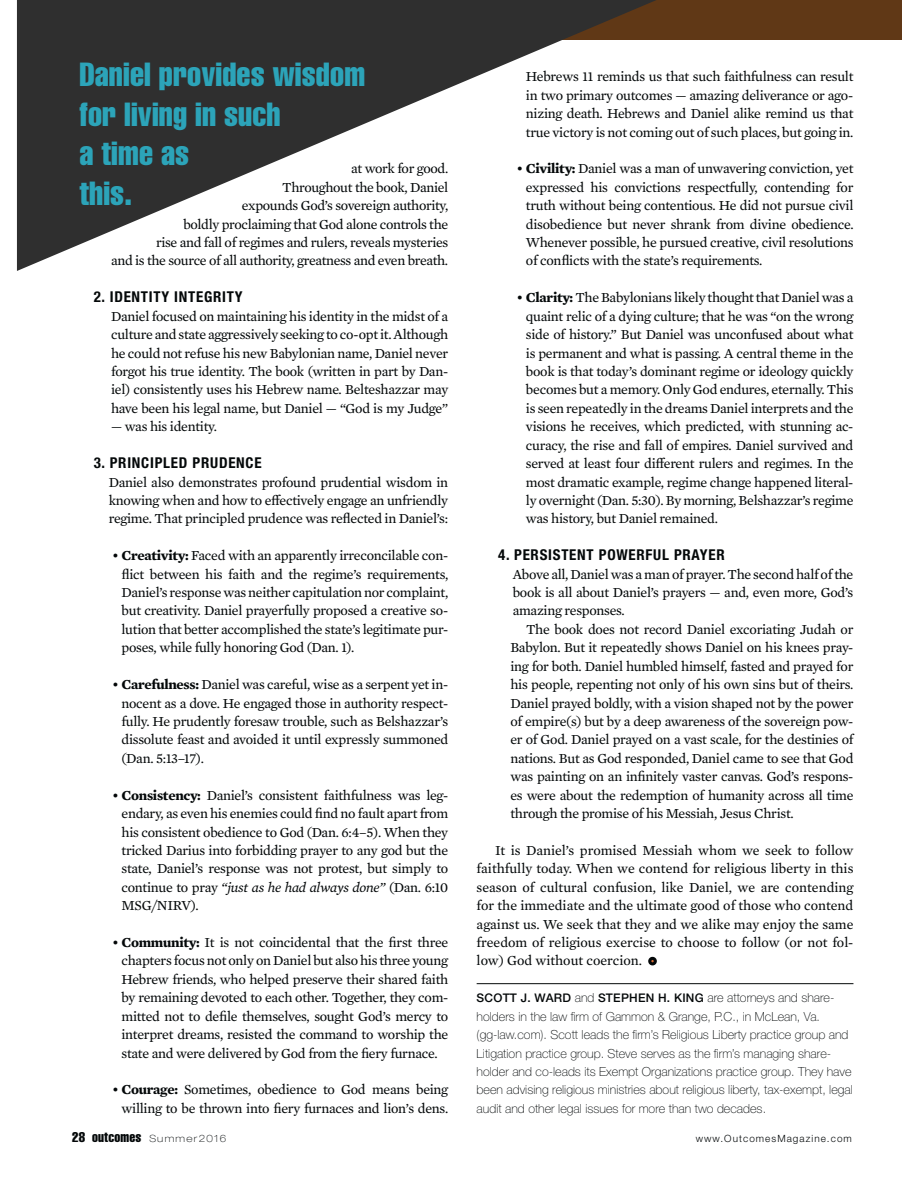
<style>
.page{position:relative;width:918px;height:1188px;background:#fff}
.page>*{position:absolute;margin:0;border:0;box-sizing:border-box;transform-origin:0 0}
.t1{font:extra-condensed 32.85px/39.5px "Helvetica";letter-spacing:.005em;color:#2ca4b9}
.t2{font:700 condensed 15px "Helvetica Neue";letter-spacing:.05em;color:#040809}
.t3{font:14.1px/18.5px "Mercury Text G2";letter-spacing:-.02em;color:#040809;text-align:justify}
.t4{font:extra-condensed 13.8px "Helvetica";letter-spacing:.01em;color:#040809}
.t5{font:100 12.45px/18.5px "Helvetica Neue";color:#040809}
.t6{font:500 11.85px "Helvetica Neue";letter-spacing:.02em;color:#040809}
.t7{font:300 10.05px "Helvetica Neue";letter-spacing:.105em;color:#040809}
.s1{font-weight:700}
.s2{font-style:italic}
.s3{font-weight:100;font-size:12.45px}
.s4{font-family:"Helvetica Neue";font-weight:100;font-stretch:expanded;font-size:10.05px}
</style>
<div class="page">
<div style="left:449px;top:0;width:452px;height:39px;background:#603816"></div>
<hr style="left:477px;top:983px;width:376px;height:1px;background:#040809">
<div style="left:648px;top:957px;width:9px;height:8px;border:3px solid #040809;border-radius:50%"></div>
<svg style="left:17px;top:0;width:640px;height:271px"></svg>
<h1 class="t1" style="left:79px;top:57px;width:287px">Daniel provides wisdom for living in such<br>a time as<br>this.</h1>
<p class="t3" style="left:111px;top:161px;width:339px;text-align:right">at work for good.<br>Throughout the book, Daniel<br>expounds God’s sovereign authority,<br>boldly proclaiming that God alone controls the<br>rise and fall of regimes and rulers, reveals mysteries<br>and is the source of all authority, greatness and even breath.</p>
<p class="t2" style="left:94px;top:292px;width:150px">2. IDENTITY INTEGRITY</p>
<p class="t3" style="left:111px;top:308px;width:339px">Daniel focused on maintaining his identity in the midst of a culture and state aggressively seeking to co-opt it. Although he could not refuse his new Babylonian name, Daniel never forgot his true identity. The book (written in part by Dan&shy;iel) consistently uses his Hebrew name. Belteshazzar may have been his legal name, but Daniel — “God is my Judge”</p>
<p class="t3" style="left:111px;top:418px;width:107px">— was his identity.</p>
<p class="t2" style="left:94px;top:457px;width:169px">3. PRINCIPLED PRUDENCE</p>
<p class="t3" style="left:109px;top:474px;width:341px">Daniel also demonstrates profound prudential wisdom in knowing when and how to effectively engage an unfriendly regime. That principled prudence was reflected in Daniel’s:</p>
<p class="t3" style="left:122px;top:547px;width:328px;text-indent:-9px">• <span class="s1">Creativity:</span> Faced with an apparently irreconcilable con&shy;flict between his faith and the regime’s requirements, Daniel’s response was neither capitulation nor complaint, but creativity. Daniel prayerfully proposed a creative so&shy;lution that better accomplished the state’s legitimate pur&shy;poses, while fully honoring God (Dan. 1).</p>
<p class="t3" style="left:122px;top:676px;width:328px;text-indent:-9px">• <span class="s1">Carefulness:</span> Daniel was careful, wise as a serpent yet in&shy;nocent as a dove. He engaged those in authority respect&shy;fully. He prudently foresaw trouble, such as Belshazzar’s dissolute feast and avoided it until expressly summoned (Dan. 5:13–17).</p>
<p class="t3" style="left:122px;top:787px;width:328px;text-indent:-9px">• <span class="s1">Consistency:</span> Daniel’s consistent faithfulness was leg&shy;endary, as even his enemies could find no fault apart from his consistent obedience to God (Dan. 6:4–5). When they tricked Darius into forbidding prayer to any god but the state, Daniel’s response was not protest, but simply to continue to pray <span class="s2">“just as he had always done”</span> (Dan. 6:10<br>MSG/NIRV).</p>
<p class="t3" style="left:122px;top:934px;width:328px;text-indent:-9px">• <span class="s1">Community:</span> It is not coincidental that the first three chapters focus not only on Daniel but also his three young Hebrew friends, who helped preserve their shared faith by remaining devoted to each other. Together, they com&shy;mitted not to defile themselves, sought God’s mercy to interpret dreams, resisted the command to worship the state and were delivered by God from the fiery furnace.</p>
<p class="t3" style="left:112px;top:1081px;width:338px;text-align:right">• <span class="s1">Courage:</span> Sometimes, obedience to God means being willing to be thrown into fiery furnaces and lion’s dens.</p>
<p class="t3" style="left:526px;top:68px;width:329px">Hebrews 11 reminds us that such faithfulness can result in two primary outcomes — amazing deliverance or ago&shy;nizing death. Hebrews and Daniel alike remind us that true victory is not coming out of such places, but going in.</p>
<p class="t3" style="left:526px;top:161px;width:329px;text-indent:-9px">• <span class="s1">Civility:</span> Daniel was a man of unwavering conviction, yet expressed his convictions respectfully, contending for truth without being contentious. He did not pursue civil disobedience but never shrank from divine obedience.<br>Whenever possible, he pursued creative, civil resolutions of conflicts with the state’s requirements.</p>
<p class="t3" style="left:526px;top:289px;width:329px;text-indent:-9px">• <span class="s1">Clarity:</span> The Babylonians likely thought that Daniel was a quaint relic of a dying culture; that he was “on the wrong side of history.” But Daniel was unconfused about what is permanent and what is passing. A central theme in the book is that today’s dominant regime or ideology quickly becomes but a memory. Only God endures, eternally. This is seen repeatedly in the dreams Daniel interprets and the visions he receives, which predicted, with stunning ac&shy;curacy, the rise and fall of empires. Daniel survived and served at least four different rulers and regimes. In the most dramatic example, regime change happened literal&shy;ly overnight (Dan. 5:30). By morning, Belshazzar’s regime was history, but Daniel remained.</p>
<p class="t2" style="left:498px;top:550px;width:228px">4. PERSISTENT POWERFUL PRAYER</p>
<p class="t3" style="left:513px;top:566px;width:342px">Above all, Daniel was a man of prayer. The second half of the book is all about Daniel’s prayers — and, even more, God’s amazing responses.</p>
<p class="t3" style="left:510px;top:621px;width:345px;text-indent:16px">The book does not record Daniel excoriating Judah or Babylon. But it repeatedly shows Daniel on his knees pray&shy;ing for both. Daniel humbled himself, fasted and prayed for his people, repenting not only of his own sins but of theirs.<br>Daniel prayed boldly, with a vision shaped not by the power of empire(s) but by a deep awareness of the sovereign pow&shy;er of God. Daniel prayed on a vast scale, for the destinies of nations. But as God responded, Daniel came to see that God was painting on an infinitely vaster canvas. God’s respons&shy;es were about the redemption of humanity across all time through the promise of his Messiah, Jesus Christ.</p>
<p class="t3" style="left:477px;top:842px;width:378px;text-indent:18px">It is Daniel’s promised Messiah whom we seek to follow faithfully today. When we contend for religious liberty in this season of cultural confusion, like Daniel, we are contending for the immediate and the ultimate good of those who contend against us. We seek that they and we alike may enjoy the same freedom of religious exercise to choose to follow (or not fol&shy;low) God without coercion.</p>
<p class="t6" style="left:477px;top:994px;width:359px">SCOTT J. WARD <span class="s3">and</span> STEPHEN H. KING <span class="s3">are attorneys and share-</span></p>
<p class="t5" style="left:477px;top:1008px;width:378px">holders in the law firm of Gammon &amp; Grange, P.C., in McLean, Va. (gg-law.com). Scott leads the firm’s Religious Liberty practice group and Litigation practice group. Steve serves as the firm’s managing share&shy;holder and co-leads its Exempt Organizations practice group. They have been advising religious ministries about religious liberty, tax-exempt, legal audit and other legal issues for more than two decades.</p>
<p class="t4" style="left:72px;top:1132px;width:156px">28 outcomes <span class="s4">Summer2016</span></p>
<p class="t7" style="left:696px;top:1135px;width:158px">www.OutcomesMagazine.com</p>
</div>
